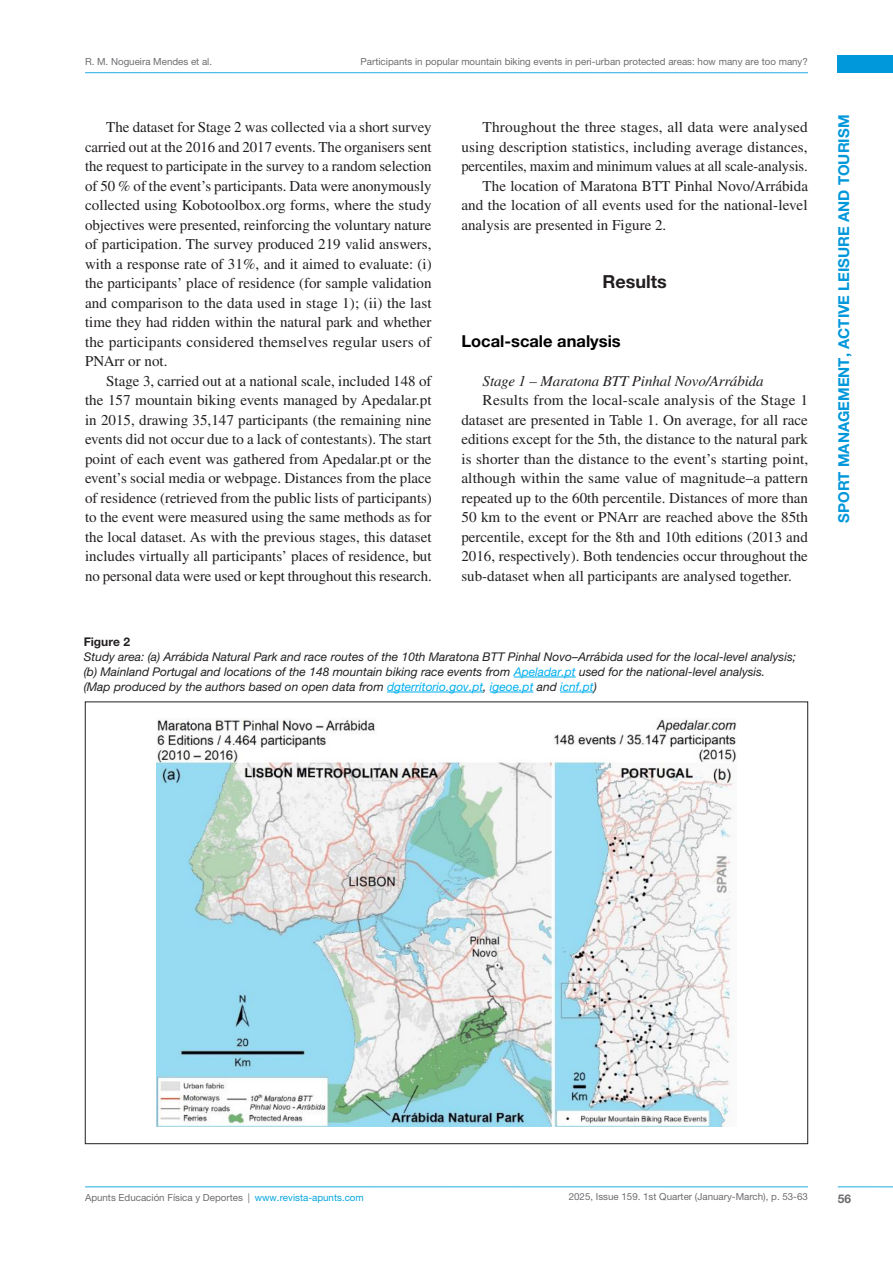
<style>
.page{position:relative;width:893px;height:1263px;background:#fff}
.page>*{position:absolute;margin:0;border:0;box-sizing:border-box;transform-origin:0 0}
.A-TITULO1{font:700 18px "Helvetica Neue LT Pro";color:#231f20}
.B-TITULO2{font:700 16.5px "Helvetica Neue LT Pro";color:#000}
.New_paragraph{font:15px/19.5px "Times LT Std";letter-spacing:-.005em;color:#231f20;text-align:justify}
.Paragraph{font:15px/19.5px "Times LT Std";color:#231f20;text-align:justify}
.t1{font:700 15px "Helvetica Neue LT Pro";color:#0097db}
.E-TITULO5{font:italic 15px "Times LT Std";letter-spacing:-.01em;color:#231f20}
.F-TITULO-TABLA{font:italic 12px/15px "Helvetica Neue LT Pro";color:#231f20}
.F-TITULO-TABLA-2{font:700 12px "Helvetica Neue LT Pro";color:#231f20}
.t2{font:700 12px "Helvetica Neue LT Pro";color:#6c6d70}
.t3{font:9.75px "Helvetica Neue LT Pro";color:#6c6d70}
.s1{color:#00aeef}
.s2{color:#04a5e0}
</style>
<div class="page">
<hr style="left:85px;top:72px;width:723px;height:1px;background:#1fade3">
<div style="left:838px;top:56px;width:55px;height:17px;background:#0097db"></div>
<hr style="left:85px;top:1186px;width:723px;height:1px;background:#1fade3">
<hr style="left:838px;top:1186px;width:55px;height:1px;background:#1fade3">
<hr style="left:514px;top:677px;width:62px;height:1px;background:#00aeef">
<hr style="left:387px;top:692px;width:96px;height:1px;background:#00aeef">
<hr style="left:490px;top:692px;width:43px;height:1px;background:#00aeef">
<hr style="left:560px;top:692px;width:34px;height:1px;background:#00aeef">
<img style="left:157px;top:719px;width:579px;height:408px">
<p class="t3" style="left:85px;top:55px;width:129px">R. M. Nogueira Mendes et al.</p>
<p class="t3" style="left:361px;top:56px;width:449px">Participants in popular mountain biking events in peri-urban protected areas: how many are too many?</p>
<p class="New_paragraph" style="left:85px;top:117px;width:348px;text-indent:21px">The dataset for Stage 2 was collected via a short survey carried out at the 2016 and 2017 events. The organisers sent the request to participate in the survey to a random selection of 50 % of the event’s participants. Data were anonymously collected using Kobotoolbox.org forms, where the study objectives were presented, reinforcing the voluntary nature of participation. The survey produced 219 valid answers, with a response rate of 31%, and it aimed to evaluate: (i) the participants’ place of residence (for sample validation and comparison to the data used in stage 1); (ii) the last time they had ridden within the natural park and whether the participants considered themselves regular users of PNArr or not.</p>
<p class="New_paragraph" style="left:85px;top:371px;width:348px;text-indent:21px">Stage 3, carried out at a national scale, included 148 of the 157 mountain biking events managed by Apedalar.pt in 2015, drawing 35,147 participants (the remaining nine events did not occur due to a lack of contestants). The start point of each event was gathered from Apedalar.pt or the event’s social media or webpage. Distances from the place of residence (retrieved from the public lists of participants) to the event were measured using the same methods as for the local dataset. As with the previous stages, this dataset includes virtually all participants’ places of residence, but no personal data were used or kept throughout this research.</p>
<p class="New_paragraph" style="left:461px;top:117px;width:348px;text-indent:21px">Throughout the three stages, all data were analysed using description statistics, including average distances, percentiles, maxim and minimum values at all scale-analysis.</p>
<p class="New_paragraph" style="left:461px;top:176px;width:348px;text-indent:21px">The location of Maratona BTT Pinhal Novo/Arrábida and the location of all events used for the national-level analysis are presented in Figure 2.</p>
<p class="A-TITULO1" style="left:602px;top:270px;width:66px">Results</p>
<p class="B-TITULO2" style="left:461px;top:330px;width:161px">Local-scale analysis</p>
<p class="E-TITULO5" style="left:483px;top:372px;width:282px">Stage 1 – Maratona BTT Pinhal Novo/Arrábida</p>
<p class="Paragraph" style="left:461px;top:390px;width:348px;text-indent:21px">Results from the local-scale analysis of the Stage 1 dataset are presented in Table 1. On average, for all race editions except for the 5th, the distance to the natural park is shorter than the distance to the event’s starting point, although within the same value of magnitude–a pattern repeated up to the 60th percentile. Distances of more than 50 km to the event or PNArr are reached above the 85th percentile, except for the 8th and 10th editions (2013 and 2016, respectively). Both tendencies occur throughout the sub-dataset when all participants are analysed together.</p>
<p class="F-TITULO-TABLA-2" style="left:84px;top:634px;width:48px">Figure 2</p>
<p class="F-TITULO-TABLA" style="left:84px;top:649px;width:714px">Study area: (a) Arrábida Natural Park and race routes of the 10th Maratona BTT Pinhal Novo–Arrábida used for the local-level analysis; (b) Mainland Portugal and locations of the 148 mountain biking race events from <span class="s1">Apeladar.pt</span> used for the national-level analysis.</p>
<p class="F-TITULO-TABLA" style="left:84px;top:679px;width:515px">(Map produced by the authors based on open data from <span class="s1">dgterritorio.gov.pt</span>, <span class="s1">igeoe.pt</span> and <span class="s1">icnf.pt</span>)</p>
<p class="t1" style="left:835px;top:523px;width:410px;rotate:-90deg">SPORT MANAGEMENT, ACTIVE LEISURE AND TOURISM</p>
<p class="t3" style="left:85px;top:1192px;width:280px">Apunts Educación Física y Deportes | <span class="s2">www.revista-apunts.com</span></p>
<p class="t3" style="left:569px;top:1191px;width:241px">2025, Issue 159. 1st Quarter (January-March), p. 53-63</p>
<p class="t2" style="left:838px;top:1191px;width:15px">56</p>
</div>
